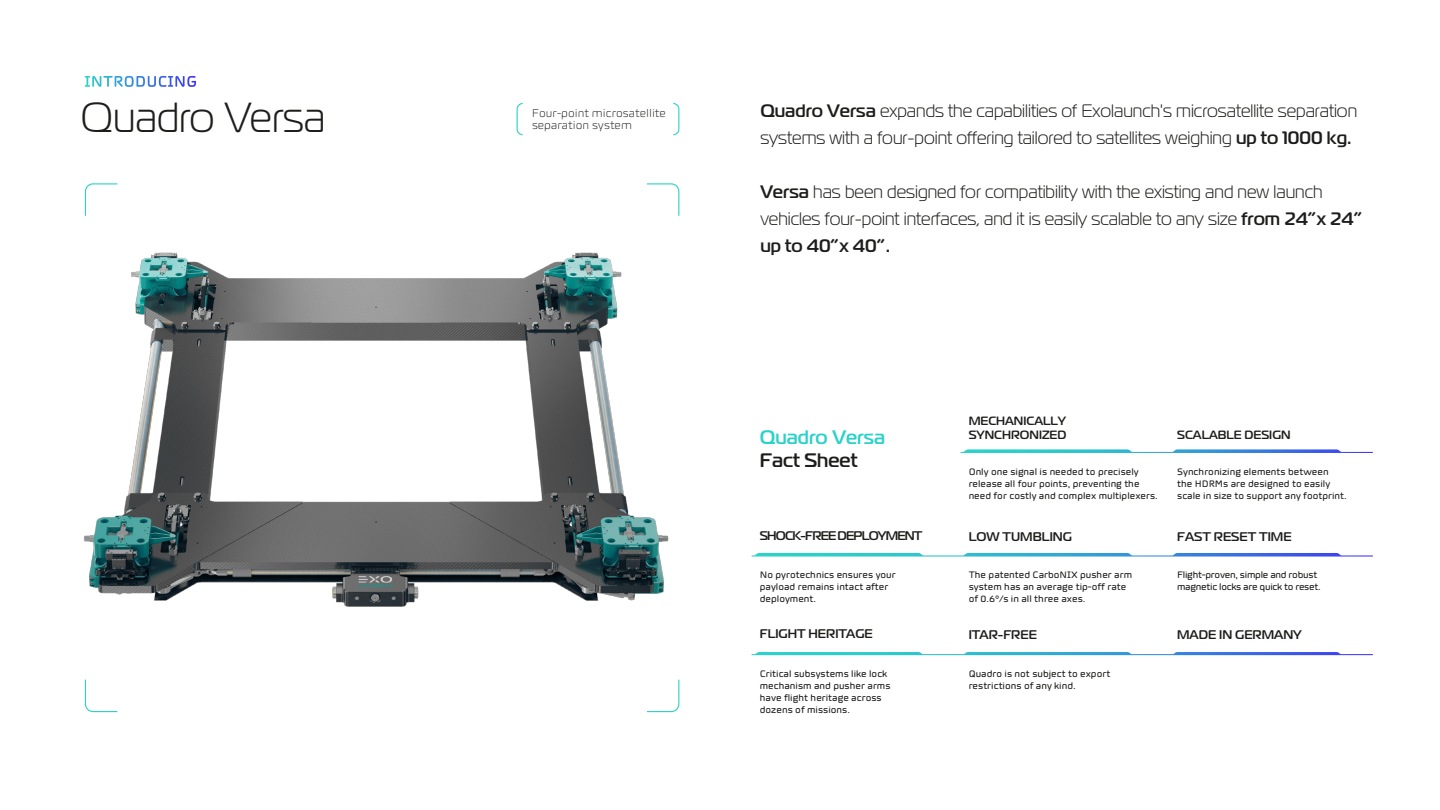
<style>
.page{position:relative;width:1440px;height:810px;background:#fff}
.page>*{position:absolute;margin:0;border:0;box-sizing:border-box;transform-origin:0 0}
.t1{font:300 42px "Magistral";color:#1d1d1b}
.t2{font:500 19.5px "Magistral";color:#2ad2c9}
.t3{font:500 19.5px "Magistral";color:#1d1d1b}
.t4{font:300 18px/27px "Magistral";color:#1d1d1b}
.t5{font:500 12.52px "Magistral";color:#1d1d1b}
.t6{font:500 12.52px "Magistral";letter-spacing:-.065em;color:#1d1d1b}
.t7{font:300 12px/12px "Norwegian";color:#1d1d1b}
.t8{font:500 12px/14.4px "Magistral";color:#1d1d1b}
.t9{font:10.05px/12.1px "Norwegian";color:#1d1d1b}
.t10{font:10.05px/12.1px "Norwegian";letter-spacing:-.025em;color:#1d1d1b}
.s1{font-weight:500}
</style>
<div class="page">
<svg style="left:752px;top:553px;width:621px;height:4px"></svg>
<svg style="left:752px;top:652px;width:621px;height:3px"></svg>
<svg style="left:961px;top:449px;width:412px;height:4px"></svg>
<svg style="left:516px;top:103px;width:7px;height:33px"></svg>
<svg style="left:673px;top:103px;width:7px;height:33px"></svg>
<svg style="left:92px;top:76px;width:104px;height:11px"></svg>
<svg style="left:647px;top:183px;width:33px;height:11px"></svg>
<svg style="left:84px;top:183px;width:34px;height:11px"></svg>
<svg style="left:647px;top:693px;width:33px;height:20px"></svg>
<svg style="left:84px;top:693px;width:34px;height:20px"></svg>
<img style="left:83px;top:194px;width:597px;height:499px">
<h1 class="t1" style="left:80px;top:92px;width:247px">Quadro Versa</h1>
<p class="t7" style="left:532px;top:107px;width:135px">Four-point microsatellite separation system</p>
<h3 class="t4" style="left:760px;top:96px;width:598px"><span class="s1">Quadro Versa</span> expands the capabilities of Exolaunch's microsatellite separation systems with a four-point offering tailored to satellites weighing <span class="s1">up to 1000 kg.</span></h3>
<h3 class="t4" style="left:760px;top:177px;width:604px"><span class="s1">Versa</span> has been designed for compatibility with the existing and new launch vehicles four-point interfaces, and it is easily scalable to any size <span class="s1">from 24”x 24” up to 40”x 40”.</span></h3>
<h2 class="t2" style="left:760px;top:425px;width:127px">Quadro Versa</h2>
<h2 class="t3" style="left:760px;top:448px;width:99px">Fact Sheet</h2>
<p class="t8" style="left:969px;top:414px;width:99px">MECHANICALLY<br>SYNCHRONIZED</p>
<p class="t9" style="left:969px;top:466px;width:191px">Only one signal is needed to precisely release all four points, preventing the need for costly and complex multiplexers.</p>
<p class="t8" style="left:1177px;top:428px;width:115px">SCALABLE DESIGN</p>
<p class="t9" style="left:1177px;top:466px;width:171px">Synchronizing elements between<br>the HDRMs are designed to easily scale in size to support any footprint.</p>
<p class="t6" style="left:760px;top:528px;width:164px">SHOCK-FREE DEPLOYMENT</p>
<p class="t5" style="left:969px;top:529px;width:105px">LOW TUMBLING</p>
<p class="t5" style="left:1177px;top:529px;width:116px">FAST RESET TIME</p>
<p class="t9" style="left:760px;top:569px;width:137px">No pyrotechnics ensures your payload remains intact after deployment.</p>
<p class="t9" style="left:969px;top:569px;width:165px">The patented CarboNIX pusher arm system has an average tip-off rate of 0.6°/s in all three axes.</p>
<p class="t10" style="left:1177px;top:569px;width:145px">Flight-proven, simple and robust magnetic locks are quick to reset.</p>
<p class="t5" style="left:760px;top:626px;width:114px">FLIGHT HERITAGE</p>
<p class="t5" style="left:1177px;top:627px;width:126px">MADE IN GERMANY</p>
<p class="t5" style="left:969px;top:627px;width:70px">ITAR-FREE</p>
<p class="t9" style="left:969px;top:668px;width:143px">Quadro is not subject to export restrictions of any kind.</p>
<p class="t9" style="left:760px;top:668px;width:132px">Critical subsystems like lock mechanism and pusher arms have flight heritage across dozens of missions.</p>
</div>
